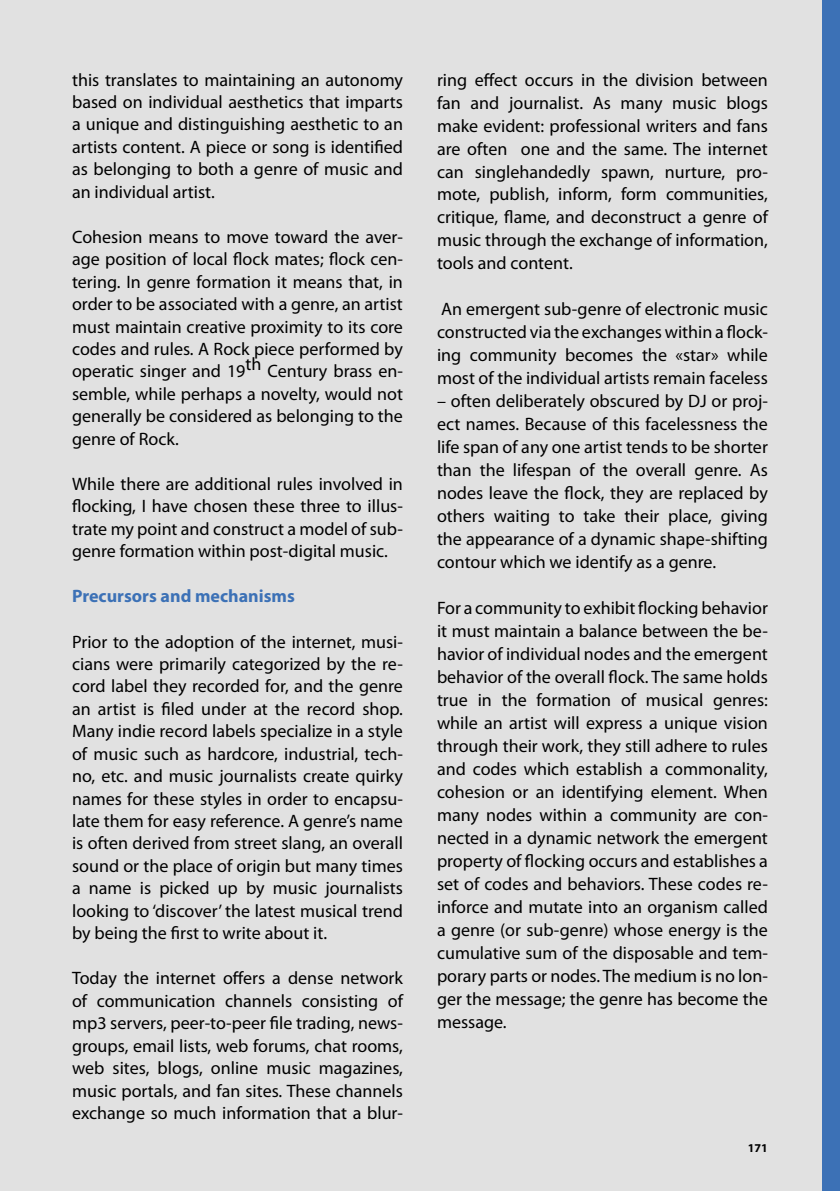
<style>
.page{position:relative;width:840px;height:1191px;background:#fff}
.page>*{position:absolute;margin:0;border:0;box-sizing:border-box;transform-origin:0 0}
.t1{font:18px/22.4px "Myriad Pro";color:#000;text-align:justify}
.t2{font:700 18px "Myriad Pro";color:#3c71b6}
.t3{font:700 12px "Myriad Pro";color:#000}
</style>
<div class="page">
<div style="left:0;top:0;width:839px;height:1191px;background:#e1e1e1"></div>
<div style="left:822px;top:0;width:17px;height:1191px;background:#3c71b6"></div>
<p class="t1" style="left:72px;top:69px;width:332px">this translates to maintaining an autonomy based on individual aesthetics that imparts a unique and distinguishing aesthetic to an artists content. A piece or song is identified as belonging to both a genre of music and an individual artist.</p>
<p class="t1" style="left:72px;top:226px;width:332px">Cohesion means to move toward the aver&shy;age position of local flock mates; flock cen&shy;tering. In genre formation it means that, in order to be associated with a genre, an artist must maintain creative proximity to its core codes and rules. A Rock piece performed by operatic singer and 19th Century brass en&shy;semble, while perhaps a novelty, would not generally be considered as belonging to the genre of Rock.</p>
<p class="t1" style="left:72px;top:473px;width:332px">While there are additional rules involved in flocking, I have chosen these three to illus&shy;trate my point and construct a model of sub&shy;genre formation within post-digital music.</p>
<p class="t2" style="left:72px;top:586px;width:224px">Precursors and mechanisms</p>
<p class="t1" style="left:72px;top:630px;width:332px">Prior to the adoption of the internet, musi&shy;cians were primarily categorized by the re&shy;cord label they recorded for, and the genre an artist is filed under at the record shop.<br>Many indie record labels specialize in a style of music such as hardcore, industrial, tech&shy;no, etc. and music journalists create quirky names for these styles in order to encapsu&shy;late them for easy reference. A genre’s name is often derived from street slang, an overall sound or the place of origin but many times a name is picked up by music journalists looking to ‘discover’ the latest musical trend by being the first to write about it.</p>
<p class="t1" style="left:72px;top:967px;width:332px">Today the internet offers a dense network of communication channels consisting of mp3 servers, peer-to-peer file trading, news&shy;groups, email lists, web forums, chat rooms, web sites, blogs, online music magazines, music portals, and fan sites. These channels exchange so much information that a blur-</p>
<p class="t1" style="left:437px;top:68px;width:332px;line-height:23px">ring effect occurs in the division between fan and journalist. As many music blogs make evident: professional writers and fans are often one and the same. The internet can singlehandedly spawn, nurture, pro&shy;mote, publish, inform, form communities, critique, flame, and deconstruct a genre of music through the exchange of information, tools and content.</p>
<p class="t1" style="left:437px;top:298px;width:332px;line-height:23px">An emergent sub-genre of electronic music constructed via the exchanges within a flock&shy;ing community becomes the «star» while most of the individual artists remain faceless</p>
<p class="t1" style="left:437px;top:390px;width:332px;line-height:23px">– often deliberately obscured by DJ or proj&shy;ect names. Because of this facelessness the life span of any one artist tends to be shorter than the lifespan of the overall genre. As nodes leave the flock, they are replaced by others waiting to take their place, giving the appearance of a dynamic shape-shifting contour which we identify as a genre.</p>
<p class="t1" style="left:437px;top:596px;width:332px;line-height:23px">For a community to exhibit flocking behavior it must maintain a balance between the be&shy;havior of individual nodes and the emergent behavior of the overall flock. The same holds true in the formation of musical genres: while an artist will express a unique vision through their work, they still adhere to rules and codes which establish a commonality, cohesion or an identifying element. When many nodes within a community are con&shy;nected in a dynamic network the emergent property of flocking occurs and establishes a set of codes and behaviors. These codes re&shy;inforce and mutate into an organism called a genre (or sub-genre) whose energy is the cumulative sum of the disposable and tem&shy;porary parts or nodes. The medium is no lon&shy;ger the message; the genre has become the message.</p>
<p class="t3" style="left:747px;top:1141px;width:21px">171</p>
</div>
